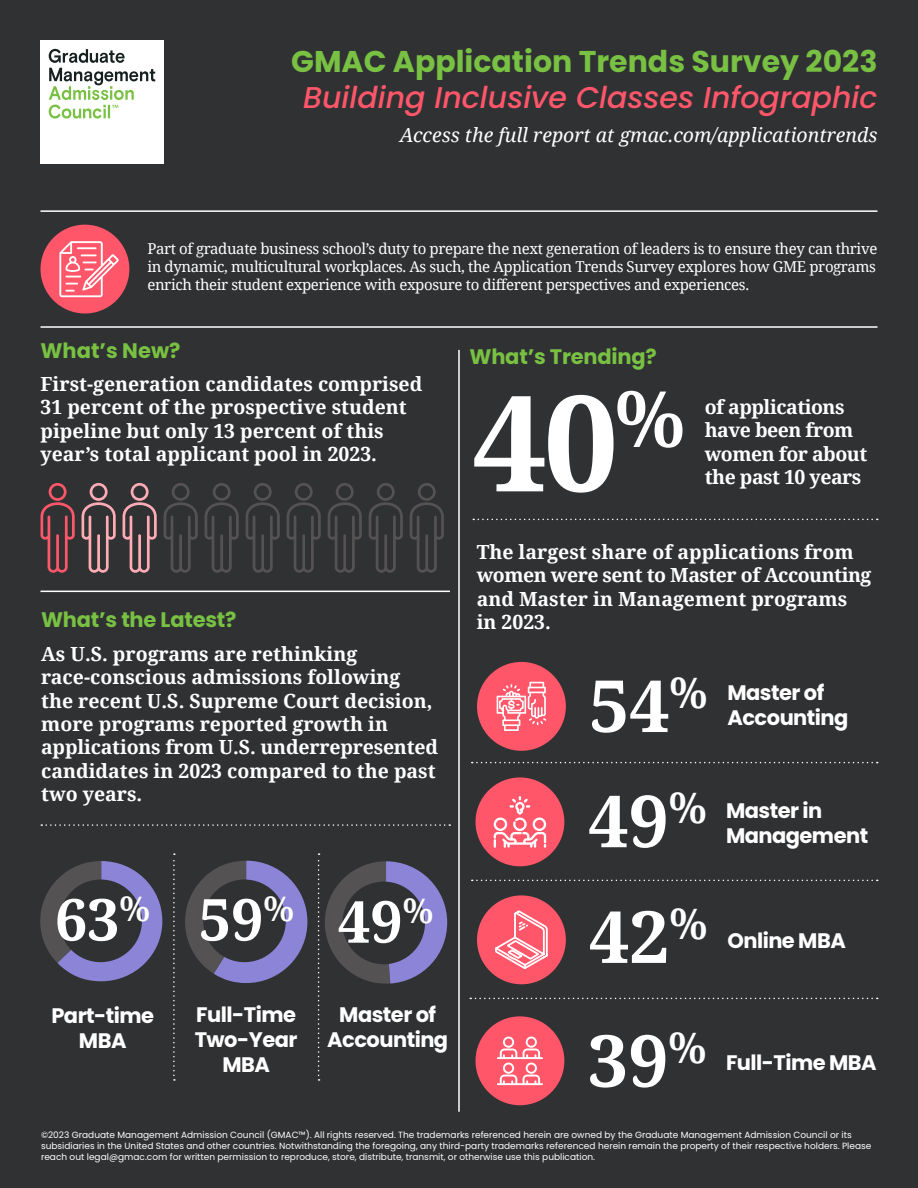
<style>
.page{position:relative;width:918px;height:1188px;background:#303133}
.page>*{position:absolute;margin:0;border:0;box-sizing:border-box;transform-origin:0 0}
.t1{font:700 133.2px "Noto Serif";color:#fff}
.t2{font:700 72px/115.5px "Noto Serif";color:#fff;text-align:justify}
.t3{font:700 57.9px "Noto Serif";color:#fff}
.t4{font:italic 500 30px "Poppins";color:#ff566a}
.t5{font:700 30px "Poppins";color:#78c143}
.t6{font:700 21px/25.2px "Poppins";letter-spacing:-.025em;color:#fff;text-align:center}
.t7{font:700 21px "Poppins";letter-spacing:-.01em;color:#78c143}
.t8{font:700 19.5px/23.4px "Noto Serif";color:#fff}
.t9{font:700 19.5px/23.4px "Noto Serif";letter-spacing:-.025em;color:#fff}
.t10{font:italic 19.5px "Noto Serif";color:#fff}
.t11{font:15px/18px "Noto Serif";letter-spacing:-.025em;color:#fff;text-align:justify}
.t12{font:9px/10.8px "Poppins";color:#fff}
</style>
<div class="page">
<svg style="left:40px;top:861px;width:122px;height:120px"></svg>
<hr style="left:40px;top:210px;width:838px;height:2px;background:#fff">
<hr style="left:40px;top:326px;width:838px;height:2px;background:#fff">
<hr style="left:40px;top:591px;width:410px;height:1px;background:#fff">
<hr style="left:458px;top:350px;width:2px;height:762px;background:#fff">
<svg style="left:41px;top:824px;width:409px;height:2px"></svg>
<svg style="left:473px;top:519px;width:405px;height:1px"></svg>
<svg style="left:472px;top:762px;width:406px;height:1px"></svg>
<svg style="left:470px;top:998px;width:408px;height:1px"></svg>
<svg style="left:472px;top:880px;width:406px;height:1px"></svg>
<div style="left:40px;top:40px;width:124px;height:124px;background:#fff"></div>
<svg style="left:49px;top:49px;width:106px;height:70px"></svg>
<div style="left:40px;top:225px;width:89px;height:89px;background:#ff566a;border-radius:50%"></div>
<div style="left:477px;top:662px;width:89px;height:89px;background:#ff566a;border-radius:50%"></div>
<div style="left:476px;top:777px;width:88px;height:89px;background:#ff566a;border-radius:50%"></div>
<div style="left:476px;top:1016px;width:88px;height:89px;background:#ff566a;border-radius:50%"></div>
<div style="left:477px;top:895px;width:89px;height:89px;background:#ff566a;border-radius:50%"></div>
<svg style="left:40px;top:483px;width:35px;height:90px"></svg>
<svg style="left:205px;top:483px;width:34px;height:90px"></svg>
<svg style="left:123px;top:483px;width:34px;height:90px"></svg>
<svg style="left:287px;top:483px;width:34px;height:90px"></svg>
<svg style="left:369px;top:483px;width:34px;height:90px"></svg>
<svg style="left:82px;top:483px;width:34px;height:90px"></svg>
<svg style="left:246px;top:483px;width:34px;height:90px"></svg>
<svg style="left:164px;top:483px;width:34px;height:90px"></svg>
<svg style="left:328px;top:483px;width:34px;height:90px"></svg>
<svg style="left:410px;top:483px;width:34px;height:90px"></svg>
<div style="left:59px;top:880px;width:83px;height:82px;background:#303133;border-radius:50%"></div>
<svg style="left:494px;top:796px;width:52px;height:52px"></svg>
<svg style="left:497px;top:1037px;width:46px;height:48px"></svg>
<svg style="left:495px;top:910px;width:53px;height:60px"></svg>
<svg style="left:59px;top:241px;width:60px;height:56px"></svg>
<svg style="left:497px;top:682px;width:49px;height:49px"></svg>
<svg style="left:173px;top:853px;width:134px;height:228px"></svg>
<svg style="left:318px;top:853px;width:129px;height:228px"></svg>
<div style="left:203px;top:880px;width:83px;height:82px;background:#303133;border-radius:50%"></div>
<div style="left:342px;top:882px;width:83px;height:82px;background:#303133;border-radius:50%"></div>
<h3 class="t5" style="left:291px;top:44px;width:588px">GMAC Application Trends Survey 2023</h3>
<h3 class="t4" style="left:303px;top:80px;width:576px">Building Inclusive Classes Infographic</h3>
<p class="t10" style="left:400px;top:121px;width:479px">Access the full report at gmac.com/applicationtrends</p>
<p class="t11" style="left:147px;top:239px;width:732px">Part of graduate business school’s duty to prepare the next generation of leaders is to ensure they can thrive in dynamic, multicultural workplaces. As such, the Application Trends Survey explores how GME programs enrich their student experience with exposure to different perspectives and experiences.</p>
<p class="t7" style="left:40px;top:338px;width:142px">What’s New?</p>
<p class="t8" style="left:40px;top:371px;width:383px">First-generation candidates comprised 31 percent of the prospective student pipeline but only 13 percent of this year’s total applicant pool in 2023.</p>
<p class="t7" style="left:41px;top:607px;width:197px">What’s the Latest?</p>
<p class="t8" style="left:41px;top:641px;width:398px">As U.S. programs are rethinking race-conscious admissions following<br>the recent U.S. Supreme Court decision, more programs reported growth in applications from U.S. underrepresented candidates in 2023 compared to the past two years.</p>
<h3 class="t3" style="left:55px;top:879px;width:97px">63<sup>%</sup></h3>
<h3 class="t3" style="left:199px;top:880px;width:236px">59<sup>%</sup> 49<sup>%</sup></h3>
<p class="t6" style="left:51px;top:1003px;width:104px">Part-time<br>MBA</p>
<p class="t6" style="left:195px;top:1002px;width:104px">Full-Time<br>Two-Year<br>MBA</p>
<p class="t6" style="left:327px;top:1002px;width:122px">Master of<br>Accounting</p>
<p class="t7" style="left:470px;top:344px;width:189px">What’s Trending?</p>
<h1 class="t1" style="left:472px;top:349px;width:214px">40<sup>%</sup></h1>
<p class="t9" style="left:705px;top:395px;width:164px">of applications have been from women for about the past 10 years</p>
<p class="t8" style="left:477px;top:540px;width:396px">The largest share of applications from women were sent to Master of Accounting and Master in Management programs in 2023.</p>
<h2 class="t2" style="left:588px;top:646px;width:121px">54<sup>% </sup>49<sup>% </sup>42<sup>%</sup></h2>
<p class="t6" style="left:728px;top:680px;width:122px;text-align:left">Master of<br>Accounting</p>
<p class="t6" style="left:726px;top:798px;width:144px;text-align:left">Master in<br>Management</p>
<p class="t6" style="left:727px;top:929px;width:120px">Online MBA</p>
<h2 class="t2" style="left:588px;top:1001px;width:120px">39<sup>%</sup></h2>
<p class="t6" style="left:726px;top:1050px;width:152px">Full-Time MBA</p>
<p class="t12" style="left:41px;top:1130px;width:832px">©2023 Graduate Management Admission Council (GMAC™). All rights reserved. The trademarks referenced herein are owned by the Graduate Management Admission Council or its subsidiaries in the United States and other countries. Notwithstanding the foregoing, any third-party trademarks referenced herein remain the property of their respective holders. Please reach out legal@gmac.com for written permission to reproduce, store, distribute, transmit, or otherwise use this publication.</p>
</div>
